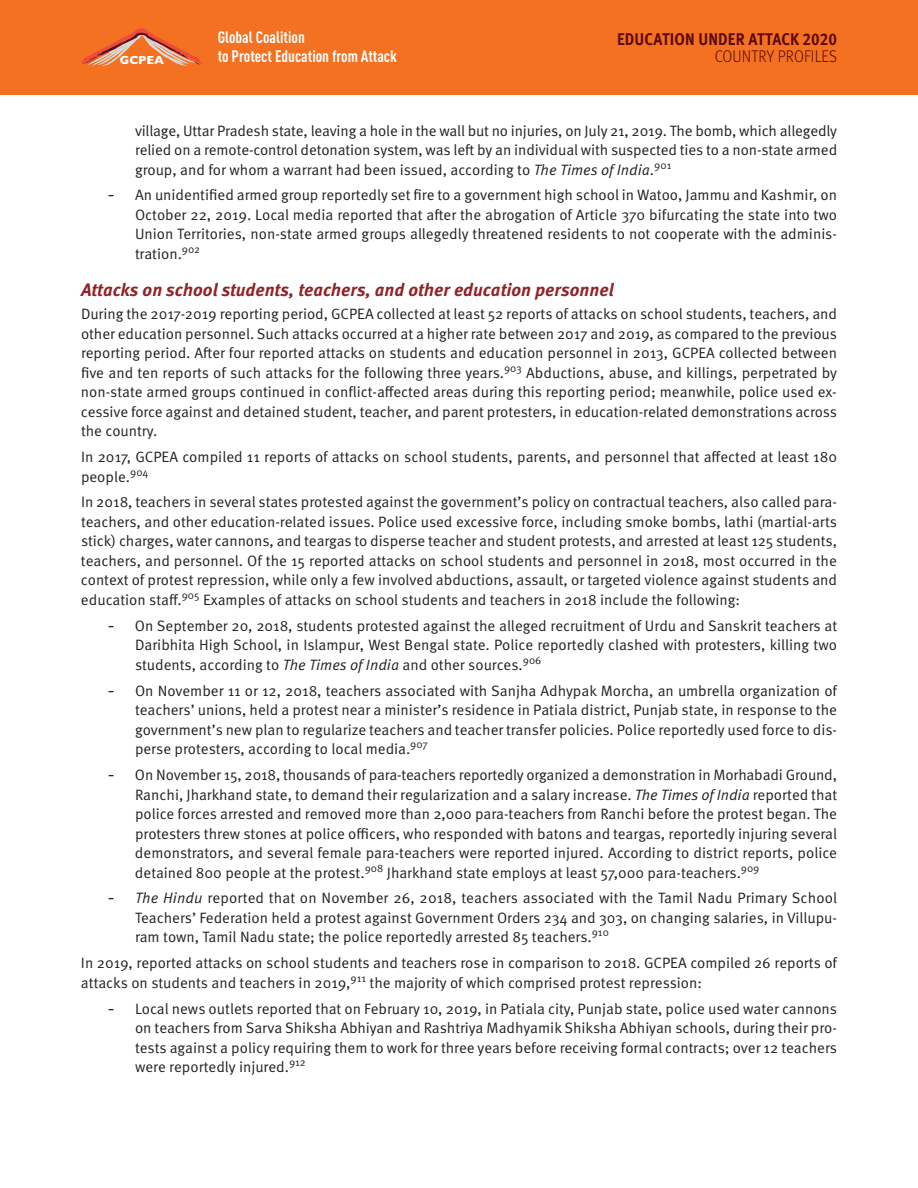
<style>
.page{position:relative;width:918px;height:1188px;background:#fff}
.page>*{position:absolute;margin:0;border:0;box-sizing:border-box;transform-origin:0 0}
.t1{font:italic 700 18px "Meta Pro";color:#8f2326}
.t2{font:700 16.95px "Meta Pro";letter-spacing:.01em;color:#5c090a;scale:.9 1}
.t3{font:300 16.95px "Meta Pro";letter-spacing:.01em;color:#5c090a;scale:.9 1}
.t4{font:700 16.35px/19.4px "DIN Cond";color:#fff}
.t5{font:15px/19.5px "Meta Pro Norm";color:#231f20;text-align:justify}
.t6{font:700 11.85px "Gill Sans";color:#fff}
.s1{font-family:"Meta Pro Norm Ita"}
.s2{font-family:"Georgia";font-size:16.5px}
</style>
<div class="page">
<div style="left:0;top:0;width:918px;height:95px;background:#f37121"></div>
<svg style="left:81px;top:28px;width:121px;height:38px"></svg>
<p class="t4" style="left:218px;top:29px;width:181px">Global Coalition<br>to Protect Education from Attack</p>
<p class="t2" style="left:617px;top:29px;width:246px">EDUCATION UNDER ATTACK 2020</p>
<p class="t6" style="left:120px;top:56px;width:46px">GCPEA</p>
<p class="t3" style="left:715px;top:47px;width:137px">COUNTRY PROFILES</p>
<p class="t5" style="left:135px;top:122px;width:704px">village, Uttar Pradesh state, leaving a hole in the wall but no injuries, on July 21, 2019. The bomb, which allegedly relied on a remote-control detonation system, was left by an individual with suspected ties to a non-state armed group, and for whom a warrant had been issued, according to <span class="s1">The Times of India</span>.<sup>901</sup></p>
<p class="t5" style="left:135px;top:187px;width:704px;text-indent:-27px"><span class="s2">-</span> An unidentified armed group reportedly set fire to a government high school in Watoo, Jammu and Kashmir, on October 22, 2019. Local media reported that after the abrogation of Article 370 bifurcating the state into two Union Territories, non-state armed groups allegedly threatened residents to not cooperate with the adminis&shy;tration.<sup>902</sup></p>
<p class="t1" style="left:81px;top:283px;width:534px">Attacks on school students, teachers, and other education personnel</p>
<p class="t5" style="left:81px;top:305px;width:758px">During the 2017-2019 reporting period, GCPEA collected at least 52 reports of attacks on school students, teachers, and other education personnel. Such attacks occurred at a higher rate between 2017 and 2019, as compared to the previous reporting period. After four reported attacks on students and education personnel in 2013, GCPEA collected between five and ten reports of such attacks for the following three years.<sup>903</sup> Abductions, abuse, and killings, perpetrated by non-state armed groups continued in conflict-affected areas during this reporting period; meanwhile, police used ex&shy;cessive force against and detained student, teacher, and parent protesters, in education-related demonstrations across the country.</p>
<p class="t5" style="left:81px;top:448px;width:758px">In 2017, GCPEA compiled 11 reports of attacks on school students, parents, and personnel that affected at least 180 people.<sup>904</sup></p>
<p class="t5" style="left:81px;top:494px;width:758px">In 2018, teachers in several states protested against the government’s policy on contractual teachers, also called para&shy;teachers, and other education-related issues. Police used excessive force, including smoke bombs, lathi (martial-arts stick) charges, water cannons, and teargas to disperse teacher and student protests, and arrested at least 125 students, teachers, and personnel. Of the 15 reported attacks on school students and personnel in 2018, most occurred in the context of protest repression, while only a few involved abductions, assault, or targeted violence against students and education staff.<sup>905</sup> Examples of attacks on school students and teachers in 2018 include the following:</p>
<p class="t5" style="left:135px;top:617px;width:704px;text-indent:-27px"><span class="s2">-</span> On September 20, 2018, students protested against the alleged recruitment of Urdu and Sanskrit teachers at Daribhita High School, in Islampur, West Bengal state. Police reportedly clashed with protesters, killing two students, according to <span class="s1">The Times of India</span> and other sources.<sup>906</sup></p>
<p class="t5" style="left:135px;top:682px;width:704px;text-indent:-27px"><span class="s2">-</span> On November 11 or 12, 2018, teachers associated with Sanjha Adhypak Morcha, an umbrella organization of teachers’ unions, held a protest near a minister’s residence in Patiala district, Punjab state, in response to the government’s new plan to regularize teachers and teacher transfer policies. Police reportedly used force to dis&shy;perse protesters, according to local media.<sup>907</sup></p>
<p class="t5" style="left:135px;top:766px;width:704px;text-indent:-27px"><span class="s2">-</span> On November 15, 2018, thousands of para-teachers reportedly organized a demonstration in Morhabadi Ground, Ranchi, Jharkhand state, to demand their regularization and a salary increase. <span class="s1">The Times of India</span> reported that police forces arrested and removed more than 2,000 para-teachers from Ranchi before the protest began. The protesters threw stones at police officers, who responded with batons and teargas, reportedly injuring several demonstrators, and several female para-teachers were reported injured. According to district reports, police detained 800 people at the protest.<sup>908</sup> Jharkhand state employs at least 57,000 para-teachers.<sup>909</sup></p>
<p class="t5" style="left:135px;top:890px;width:704px;text-indent:-27px"><span class="s2">-</span> <span class="s1">The Hindu</span> reported that on November 26, 2018, teachers associated with the Tamil Nadu Primary School Teachers’ Federation held a protest against Government Orders 234 and 303, on changing salaries, in Villupu&shy;ram town, Tamil Nadu state; the police reportedly arrested 85 teachers.<sup>910</sup></p>
<p class="t5" style="left:81px;top:954px;width:758px">In 2019, reported attacks on school students and teachers rose in comparison to 2018. GCPEA compiled 26 reports of attacks on students and teachers in 2019,<sup>911</sup> the majority of which comprised protest repression:</p>
<p class="t5" style="left:135px;top:1000px;width:704px;text-indent:-27px"><span class="s2">-</span> Local news outlets reported that on February 10, 2019, in Patiala city, Punjab state, police used water cannons on teachers from Sarva Shiksha Abhiyan and Rashtriya Madhyamik Shiksha Abhiyan schools, during their pro&shy;tests against a policy requiring them to work for three years before receiving formal contracts; over 12 teachers were reportedly injured.<sup>912</sup></p>
</div>
